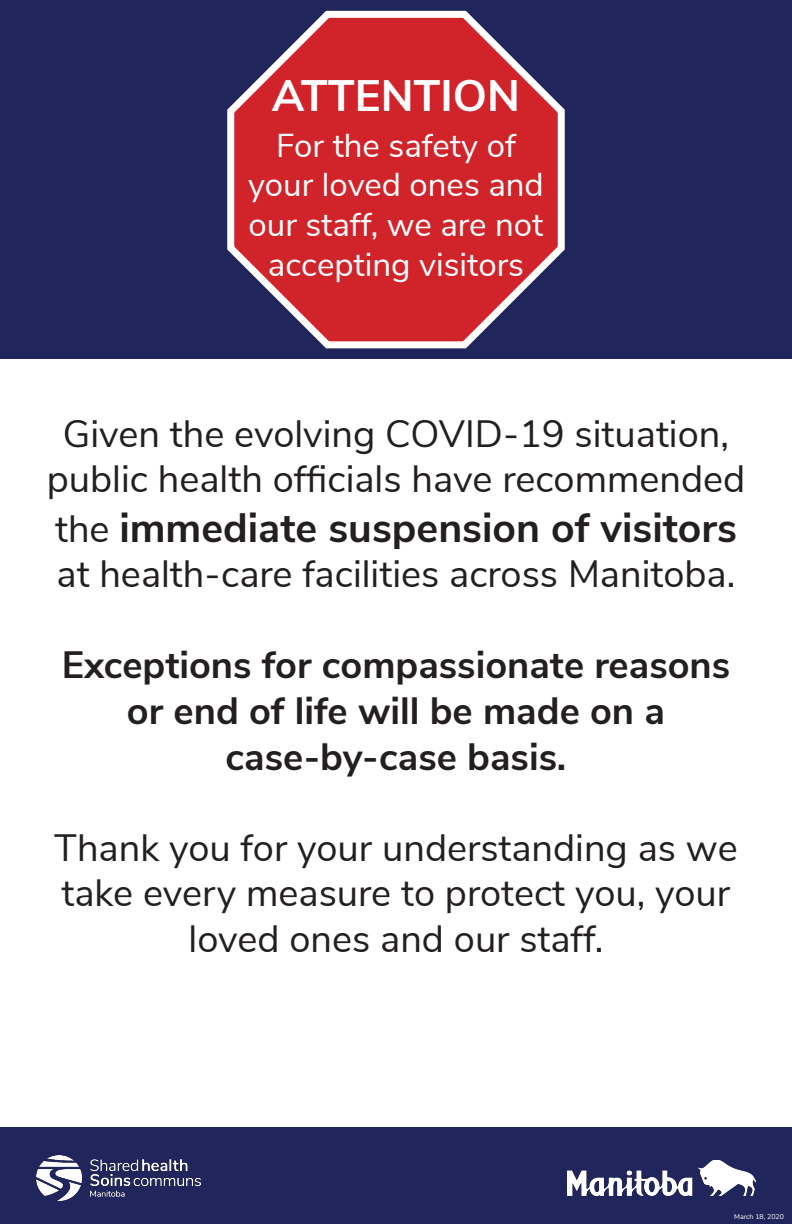
<style>
.page{position:relative;width:792px;height:1224px;background:#fff}
.page>*{position:absolute;margin:0;border:0;box-sizing:border-box;transform-origin:0 0}
.t1{font:700 44px "Nunito Sans";color:#fff}
.t2{font:700 41px "Nunito Sans";color:#231f20}
.t3{font:38px/45.6px "Nunito Sans";color:#231f20;text-align:center}
.t4{font:700 38px "Nunito Sans";color:#231f20}
.t5{font:33px/39.6px "Nunito Sans";color:#fff;text-align:center}
.t6{font:7px "Nunito Sans";color:#fff}
.s1{font-weight:400;font-size:38px}
</style>
<div class="page">
<div style="left:0;top:0;width:792px;height:358px;background:#20265c"></div>
<div style="left:0;top:1128px;width:792px;height:96px;background:#20265c"></div>
<img style="left:567px;top:1160px;width:189px;height:36px">
<img style="left:37px;top:1155px;width:164px;height:46px">
<svg style="left:227px;top:10px;width:338px;height:339px"></svg>
<p class="t1" style="left:272px;top:63px;width:250px">ATTENTION</p>
<p class="t5" style="left:248px;top:123px;width:297px">For the safety of your loved ones and our staff, we are not accepting visitors</p>
<p class="t3" style="left:47px;top:408px;width:700px">Given the evolving COVID-19 situation, public health officials have recommended</p>
<p class="t2" style="left:55px;top:497px;width:683px"><span class="s1">the</span> immediate suspension of visitors</p>
<p class="t3" style="left:57px;top:549px;width:680px">at health-care facilities across Manitoba.</p>
<p class="t4" style="left:62px;top:637px;width:670px">Exceptions for compassionate reasons</p>
<p class="t4" style="left:127px;top:683px;width:540px">or end of life will be made on a</p>
<p class="t4" style="left:226px;top:729px;width:342px">case-by-case basis.</p>
<p class="t3" style="left:54px;top:822px;width:685px">Thank you for your understanding as we take every measure to protect you, your loved ones and our staff.</p>
<p class="t6" style="left:734px;top:1211px;width:51px">March 18, 2020</p>
</div>
